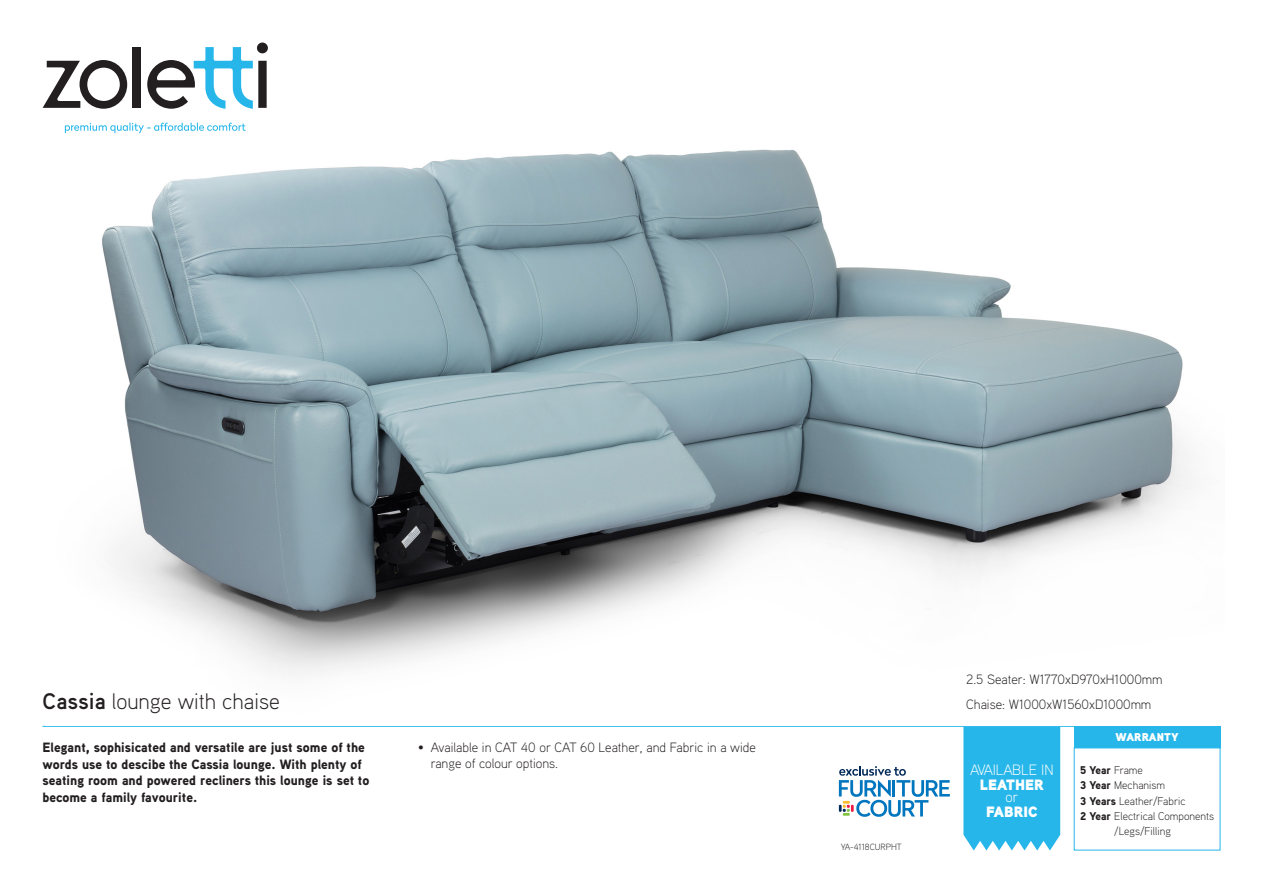
<style>
.page{position:relative;width:1263px;height:893px;background:#fff}
.page>*{position:absolute;margin:0;border:0;box-sizing:border-box;transform-origin:0 0}
.t1{font:300 22.5px "Aaux Pro";color:#231f20}
.t2{font:300 15px "Aaux Pro";letter-spacing:-.005em;color:#fff}
.t3{font:15px "Aaux Pro Ultra";letter-spacing:-.005em;color:#fff}
.t4{font:900 13.5px/16.5px "Aaux Pro";color:#231f20}
.t5{font:300 13.5px/16.5px "Aaux Pro";color:#231f20}
.t6{font:300 11.25px "Aaux Pro";color:#231f20}
.t7{font:900 11.25px "Aaux Pro";color:#231f20}
.t8{font:11.25px "Aaux Pro Ultra";color:#fff}
.t9{font:300 9px "Aaux Pro";color:#231f20}
.s1{font-weight:700}
.s2{font-weight:300}
.s3{font-weight:900}
</style>
<div class="page">
<hr style="left:43px;top:726px;width:1177px;height:1px;background:#26b6ea">
<img style="left:64px;top:42px;width:1129px;height:632px">
<div style="left:963px;top:726px;width:97px;height:124px;background:#26b6ea"></div>
<div style="left:1074px;top:727px;width:146px;height:21px;background:#26b6ea"></div>
<div style="left:1074px;top:747px;width:146px;height:103px;border:1px solid #26b6ea"></div>
<svg style="left:839px;top:766px;width:111px;height:51px"></svg>
<svg style="left:43px;top:60px;width:84px;height:49px"></svg>
<div style="left:133px;top:47px;width:8px;height:61px;background:#231f20"></div>
<svg style="left:147px;top:43px;width:121px;height:66px"></svg>
<svg style="left:65px;top:123px;width:181px;height:10px"></svg>
<h1 class="t1" style="left:43px;top:692px;width:239px"><span class="s1">Cassia</span> lounge with chaise</h1>
<p class="t4" style="left:43px;top:740px;width:328px">Elegant, sophisicated and versatile are just some of the words use to descibe the Cassia lounge. With plenty of seating room and powered recliners this lounge is set to become a family favourite.</p>
<p class="t5" style="left:431px;top:740px;width:327px;text-indent:-13px">• Available in CAT 40 or CAT 60 Leather, and Fabric in a wide range of colour options.</p>
<p class="t9" style="left:841px;top:843px;width:63px">YA-4118CURPHT</p>
<p class="t5" style="left:966px;top:668px;width:198px;line-height:25px">2.5 Seater: W1770xD970xH1000mm<br>Chaise: W1000xW1560xD1000mm</p>
<p class="t2" style="left:970px;top:763px;width:85px">AVAILABLE IN</p>
<p class="t3" style="left:980px;top:776px;width:66px">LEATHER</p>
<p class="t2" style="left:1006px;top:790px;width:14px">or</p>
<p class="t3" style="left:986px;top:803px;width:53px">FABRIC</p>
<p class="t8" style="left:1115px;top:731px;width:65px">WARRANTY</p>
<p class="t7" style="left:1080px;top:765px;width:64px">5 Year <span class="s2">Frame</span></p>
<p class="t6" style="left:1080px;top:780px;width:87px"><span class="s3">3 Year</span> Mechanism</p>
<p class="t6" style="left:1080px;top:796px;width:107px"><span class="s3">3 Years</span> Leather/Fabric</p>
<p class="t6" style="left:1080px;top:811px;width:136px"><span class="s3">2 Year</span> Electrical Components</p>
<p class="t6" style="left:1114px;top:827px;width:58px">/Legs/Filling</p>
</div>
